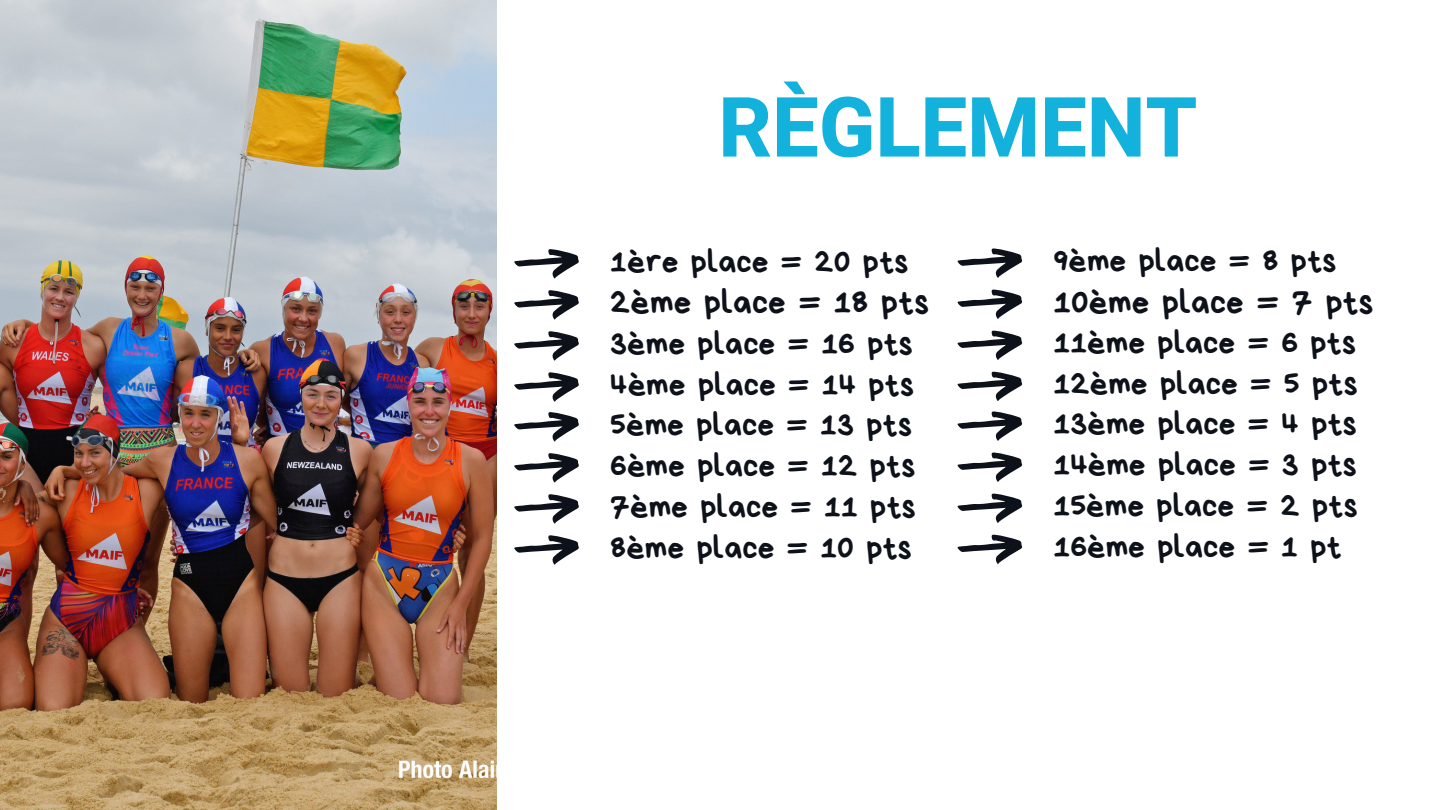
<style>
.page{position:relative;width:1440px;height:810px;background:#fff}
.page>*{position:absolute;margin:0;border:0;box-sizing:border-box;transform-origin:0 0}
.t1{font:800 83.2px "Heebo";color:#12b2dd}
.t2{font:34.8px "Bryndan Write";color:#0d121a}
.t3{font:33.2px "Bryndan Write";color:#0d121a}
</style>
<div class="page">
<svg style="left:514px;top:249px;width:65px;height:30px"></svg>
<svg style="left:514px;top:290px;width:65px;height:30px"></svg>
<svg style="left:514px;top:331px;width:65px;height:30px"></svg>
<img style="left:0;top:0;width:496px;height:810px">
<svg style="left:514px;top:372px;width:65px;height:30px"></svg>
<svg style="left:514px;top:412px;width:65px;height:30px"></svg>
<svg style="left:514px;top:453px;width:65px;height:30px"></svg>
<svg style="left:514px;top:535px;width:65px;height:30px"></svg>
<svg style="left:514px;top:494px;width:65px;height:30px"></svg>
<svg style="left:957px;top:248px;width:65px;height:30px"></svg>
<svg style="left:957px;top:289px;width:65px;height:30px"></svg>
<svg style="left:957px;top:330px;width:65px;height:30px"></svg>
<svg style="left:957px;top:371px;width:65px;height:30px"></svg>
<svg style="left:957px;top:411px;width:65px;height:30px"></svg>
<svg style="left:957px;top:452px;width:65px;height:30px"></svg>
<svg style="left:957px;top:534px;width:65px;height:30px"></svg>
<svg style="left:957px;top:493px;width:65px;height:30px"></svg>
<p class="t1" style="left:718px;top:69px;width:481px">RÈGLEMENT</p>
<p class="t3" style="left:610px;top:245px;width:300px">1ère place = 20 pts</p>
<p class="t2" style="left:610px;top:286px;width:320px">2ème place = 18 pts</p>
<p class="t3" style="left:610px;top:327px;width:304px">3ème place = 16 pts</p>
<p class="t3" style="left:610px;top:368px;width:305px">4ème place = 14 pts</p>
<p class="t3" style="left:610px;top:408px;width:303px">5ème place = 13 pts</p>
<p class="t3" style="left:610px;top:449px;width:307px">6ème place = 12 pts</p>
<p class="t3" style="left:1054px;top:245px;width:284px">9ème place = 8 pts</p>
<p class="t2" style="left:1054px;top:285px;width:321px">10ème place = 7 pts</p>
<p class="t3" style="left:1054px;top:327px;width:304px">11ème place = 6 pts</p>
<p class="t3" style="left:1054px;top:368px;width:306px">12ème place = 5 pts</p>
<p class="t3" style="left:1054px;top:407px;width:305px">13ème place = 4 pts</p>
<p class="t3" style="left:1054px;top:448px;width:305px">14ème place = 3 pts</p>
<p class="t3" style="left:610px;top:490px;width:307px">7ème place = 11 pts</p>
<p class="t3" style="left:1054px;top:490px;width:306px">15ème place = 2 pts</p>
<p class="t3" style="left:610px;top:531px;width:303px">8ème place = 10 pts</p>
<p class="t3" style="left:1054px;top:531px;width:290px">16ème place = 1 pt</p>
</div>
